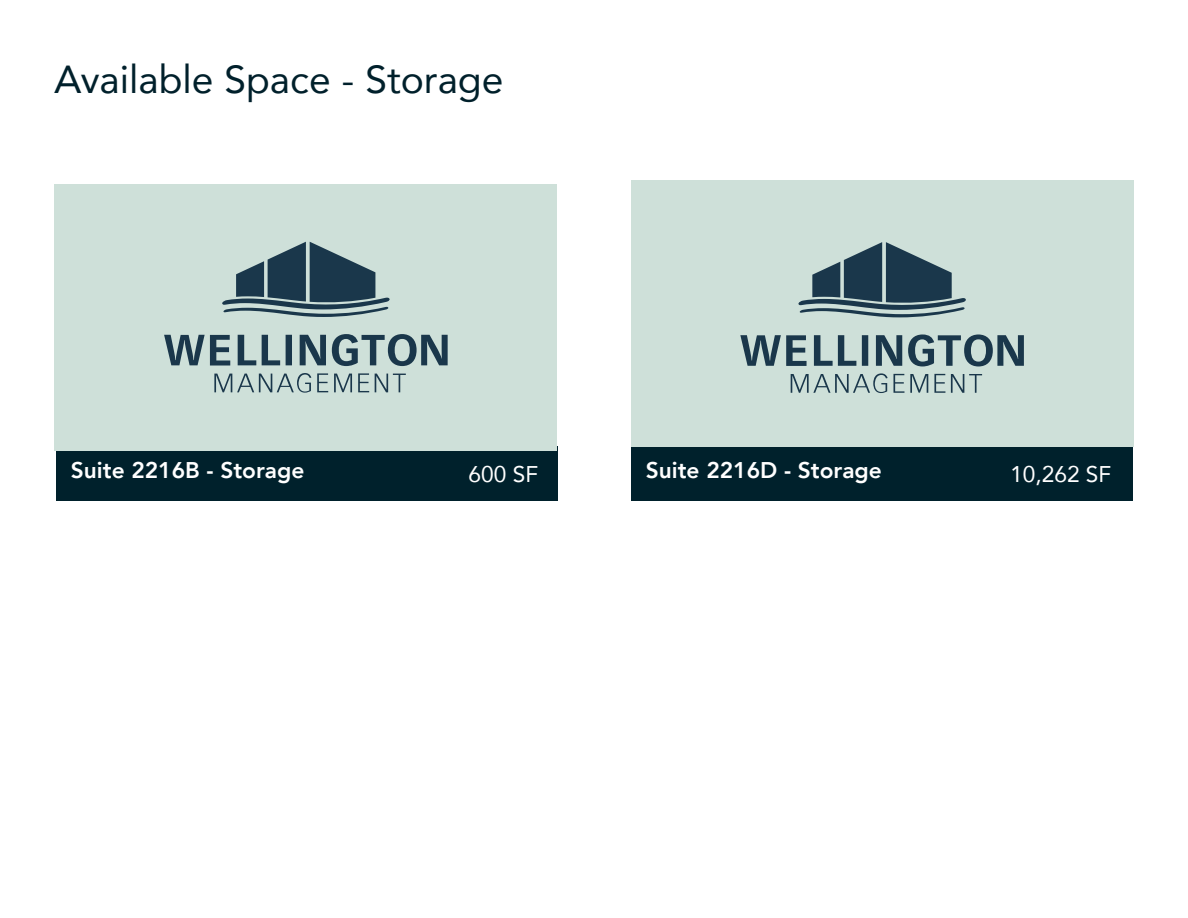
<style>
.page{position:relative;width:1188px;height:918px;background:#fff}
.page>*{position:absolute;margin:0;border:0;box-sizing:border-box;transform-origin:0 0}
.t1{font:39px "Avenir";color:#00202b}
.t2{font:800 22.65px "Avenir";color:#fff}
.t3{font:22.65px "Avenir";color:#fff}
</style>
<div class="page">
<div style="left:56px;top:446px;width:502px;height:55px;background:#00212c"></div>
<div style="left:631px;top:446px;width:502px;height:55px;background:#00212c"></div>
<div style="left:55px;top:184px;width:502px;height:266px;background:#cee0d9"></div>
<div style="left:631px;top:180px;width:502px;height:266px;background:#cee0d9"></div>
<svg style="left:164px;top:242px;width:284px;height:151px"></svg>
<svg style="left:740px;top:242px;width:284px;height:151px"></svg>
<p class="t1" style="left:54px;top:48px;width:451px">Available Space - Storage</p>
<p class="t2" style="left:71px;top:452px;width:235px">Suite 2216B - Storage</p>
<p class="t3" style="left:469px;top:456px;width:71px">600 SF</p>
<p class="t2" style="left:646px;top:452px;width:238px">Suite 2216D - Storage</p>
<p class="t3" style="left:1010px;top:456px;width:102px">10,262 SF</p>
</div>
